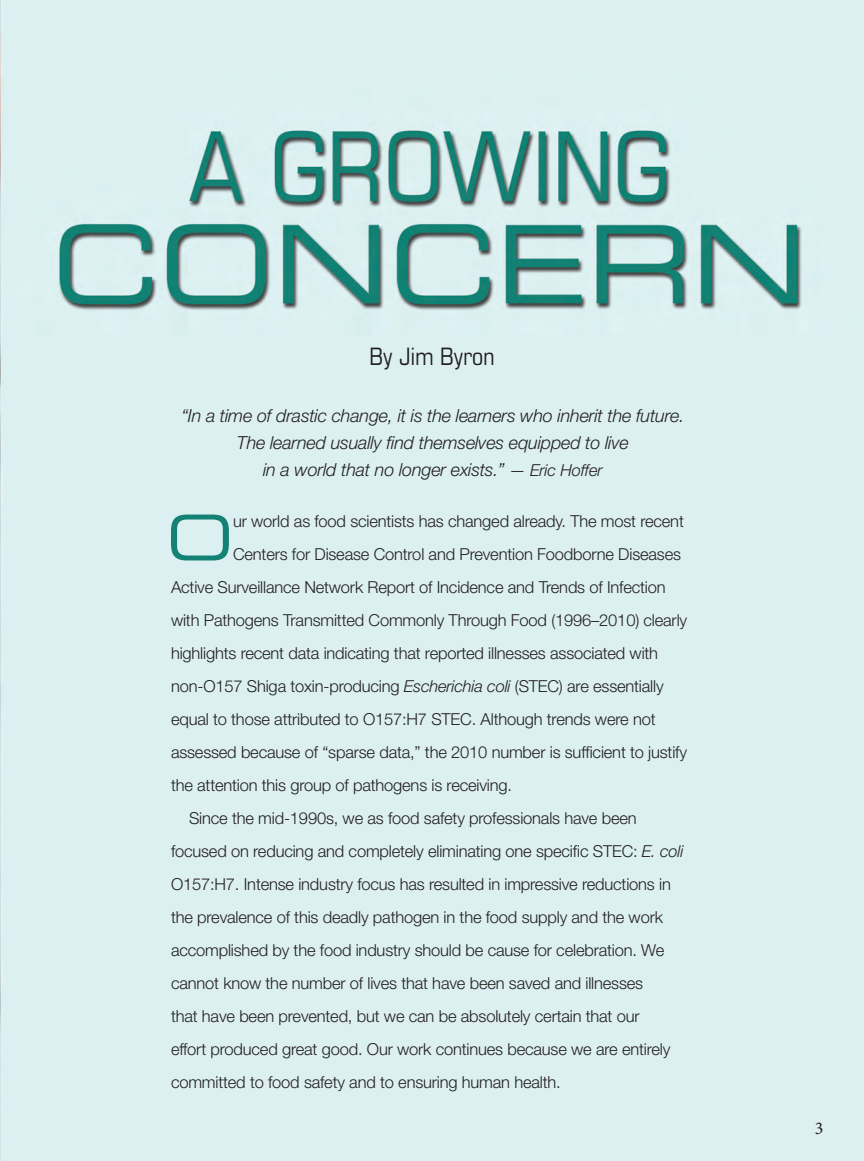
<style>
.page{position:relative;width:864px;height:1161px;background:#dcf0f1}
.page>*{position:absolute;margin:0;border:0;box-sizing:border-box;transform-origin:0 0}
.t1{font:62.1px "Eurostile Extended Two";color:#138275}
.t2{font:condensed 24px "Eurostile";color:#231f20}
.t3{font:italic 300 18px/27px "Helvetica Neue";letter-spacing:-.01em;color:#231f20;text-align:center}
.t4{font:18px "Minion Pro";color:#231f20}
.t5{font:300 16.5px "Helvetica Neue";letter-spacing:-.01em;color:#231f20}
.s1{font-size:16.5px}
.s2{font-style:italic}
</style>
<div class="page">
<h2 class="t2" style="left:370px;top:342px;width:126px">By Jim Byron</h2>
<p class="t3" style="left:181px;top:402px;width:504px">“In a time of drastic change, it is the learners who inherit the future.<br>The learned usually find themselves equipped to live<br>in a world that no longer exists.” <span class="s1">— Eric Hoffer</span></p>
<h1 class="t1" style="left:166px;top:495px;width:69px">O</h1>
<p class="t5" style="left:233px;top:511px;width:452px">ur world as food scientists has changed already. The most recent</p>
<p class="t5" style="left:233px;top:544px;width:449px">Centers for Disease Control and Prevention Foodborne Diseases</p>
<p class="t5" style="left:171px;top:577px;width:496px">Active Surveillance Network Report of Incidence and Trends of Infection</p>
<p class="t5" style="left:171px;top:610px;width:518px">with Pathogens Transmitted Commonly Through Food (1996–2010) clearly</p>
<p class="t5" style="left:171px;top:643px;width:489px">highlights recent data indicating that reported illnesses associated with</p>
<p class="t5" style="left:171px;top:676px;width:494px">non-O157 Shiga toxin-producing <span class="s2">Escherichia coli</span> (STEC) are essentially</p>
<p class="t5" style="left:171px;top:709px;width:486px">equal to those attributed to O157:H7 STEC. Although trends were not</p>
<p class="t5" style="left:171px;top:742px;width:518px">assessed because of “sparse data,” the 2010 number is sufficient to justify</p>
<p class="t5" style="left:171px;top:775px;width:343px">the attention this group of pathogens is receiving.</p>
<p class="t5" style="left:189px;top:808px;width:449px">Since the mid-1990s, we as food safety professionals have been</p>
<p class="t5" style="left:171px;top:841px;width:514px">focused on reducing and completely eliminating one specific STEC: <span class="s2">E. coli</span></p>
<p class="t5" style="left:171px;top:874px;width:501px">O157:H7. Intense industry focus has resulted in impressive reductions in</p>
<p class="t5" style="left:171px;top:907px;width:493px">the prevalence of this deadly pathogen in the food supply and the work</p>
<p class="t5" style="left:171px;top:940px;width:495px">accomplished by the food industry should be cause for celebration. We</p>
<p class="t5" style="left:171px;top:973px;width:474px">cannot know the number of lives that have been saved and illnesses</p>
<p class="t5" style="left:171px;top:1006px;width:470px">that have been prevented, but we can be absolutely certain that our</p>
<p class="t5" style="left:171px;top:1039px;width:501px">effort produced great good. Our work continues because we are entirely</p>
<p class="t5" style="left:171px;top:1072px;width:391px">committed to food safety and to ensuring human health.</p>
<p class="t4" style="left:815px;top:1118px;width:10px">3</p>
</div>
